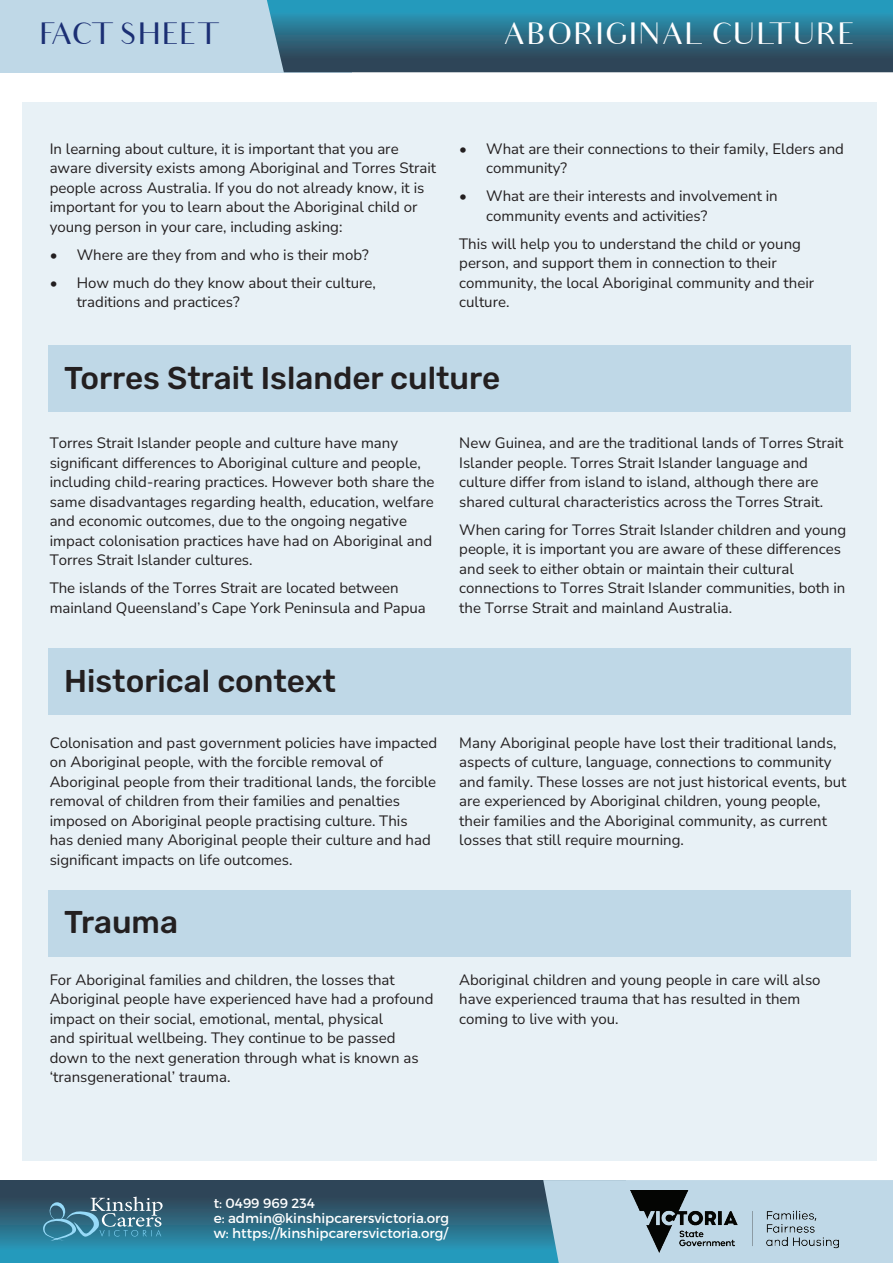
<style>
.page{position:relative;width:893px;height:1263px;background:#fff}
.page>*{position:absolute;margin:0;border:0;box-sizing:border-box;transform-origin:0 0}
.t1{font:500 31.5px "Rubik";color:#231f20}
.t2{font:30px "Audrey";color:#fff}
.t3{font:30px "Audrey";color:#1b2f74}
.t4{font:200 15px/19.5px "Nunito Sans 12 pt";color:#231f20}
.t5{font:13.5px/15px "Montserrat";color:#fff}
</style>
<div class="page">
<div style="left:22px;top:102px;width:854px;height:1059px;background:#e8f1f6"></div>
<div style="left:0;top:1180px;width:625px;height:83px;background:linear-gradient(to bottom,#323544,#26a2c5)"></div>
<div style="left:543px;top:1180px;width:350px;height:83px;background:#bfd8e7"></div>
<img style="left:631px;top:1191px;width:207px;height:61px">
<div style="left:0;top:0;width:352px;height:72px;background:#bfd8e7"></div>
<svg style="left:267px;top:0;width:626px;height:72px;background:#2d6e87"></svg>
<svg style="left:41px;top:1196px;width:122px;height:45px;background:#487c92"></svg>
<div style="left:48px;top:346px;width:802px;height:66px;background:#bfd8e7"></div>
<div style="left:48px;top:649px;width:802px;height:66px;background:#bfd8e7"></div>
<div style="left:48px;top:890px;width:802px;height:66px;background:#bfd8e7"></div>
<h2 class="t3" style="left:39px;top:18px;width:180px">FACT SHEET</h2>
<h2 class="t2" style="left:503px;top:18px;width:353px">ABORIGINAL CULTURE</h2>
<p class="t4" style="left:50px;top:138px;width:388px">In learning about culture, it is important that you are aware diversity exists among Aboriginal and Torres Strait people across Australia. If you do not already know, it is important for you to learn about the Aboriginal child or young person in your care, including asking:</p>
<p class="t4" style="left:50px;top:244px;width:321px">• Where are they from and who is their mob?</p>
<p class="t4" style="left:77px;top:272px;width:301px;text-indent:-27px">• How much do they know about their culture, traditions and practices?</p>
<p class="t4" style="left:486px;top:138px;width:359px;text-indent:-27px">• What are their connections to their family, Elders and community?</p>
<p class="t4" style="left:486px;top:186px;width:293px;text-indent:-27px">• What are their interests and involvement in community events and activities?</p>
<p class="t4" style="left:459px;top:233px;width:356px">This will help you to understand the child or young person, and support them in connection to their community, the local Aboriginal community and their culture.</p>
<h1 class="t1" style="left:64px;top:360px;width:438px">Torres Strait Islander culture</h1>
<p class="t4" style="left:50px;top:433px;width:386px">Torres Strait Islander people and culture have many significant differences to Aboriginal culture and people, including child-rearing practices. However both share the same disadvantages regarding health, education, welfare and economic outcomes, due to the ongoing negative impact colonisation practices have had on Aboriginal and Torres Strait Islander cultures.</p>
<p class="t4" style="left:50px;top:578px;width:378px">The islands of the Torres Strait are located between mainland Queensland’s Cape York Peninsula and Papua</p>
<h1 class="t1" style="left:64px;top:663px;width:273px">Historical context</h1>
<p class="t4" style="left:50px;top:732px;width:389px">Colonisation and past government policies have impacted on Aboriginal people, with the forcible removal of Aboriginal people from their traditional lands, the forcible removal of children from their families and penalties imposed on Aboriginal people practising culture. This<br>has denied many Aboriginal people their culture and had significant impacts on life outcomes.</p>
<h1 class="t1" style="left:64px;top:904px;width:115px">Trauma</h1>
<p class="t4" style="left:50px;top:969px;width:385px">For Aboriginal families and children, the losses that Aboriginal people have experienced have had a profound impact on their social, emotional, mental, physical<br>and spiritual wellbeing. They continue to be passed down to the next generation through what is known as ‘transgenerational’ trauma.</p>
<p class="t4" style="left:459px;top:433px;width:386px">New Guinea, and are the traditional lands of Torres Strait Islander people. Torres Strait Islander language and culture differ from island to island, although there are shared cultural characteristics across the Torres Strait.</p>
<p class="t4" style="left:459px;top:519px;width:389px">When caring for Torres Strait Islander children and young people, it is important you are aware of these differences and seek to either obtain or maintain their cultural connections to Torres Strait Islander communities, both in the Torrse Strait and mainland Australia.</p>
<p class="t4" style="left:459px;top:732px;width:389px">Many Aboriginal people have lost their traditional lands, aspects of culture, language, connections to community and family. These losses are not just historical events, but are experienced by Aboriginal children, young people, their families and the Aboriginal community, as current losses that still require mourning.</p>
<p class="t4" style="left:459px;top:969px;width:363px">Aboriginal children and young people in care will also have experienced trauma that has resulted in them coming to live with you.</p>
<p class="t5" style="left:214px;top:1196px;width:237px">t: 0499 969 234<br>e: admin@kinshipcarersvictoria.org w: https://kinshipcarersvictoria.org/</p>
</div>
